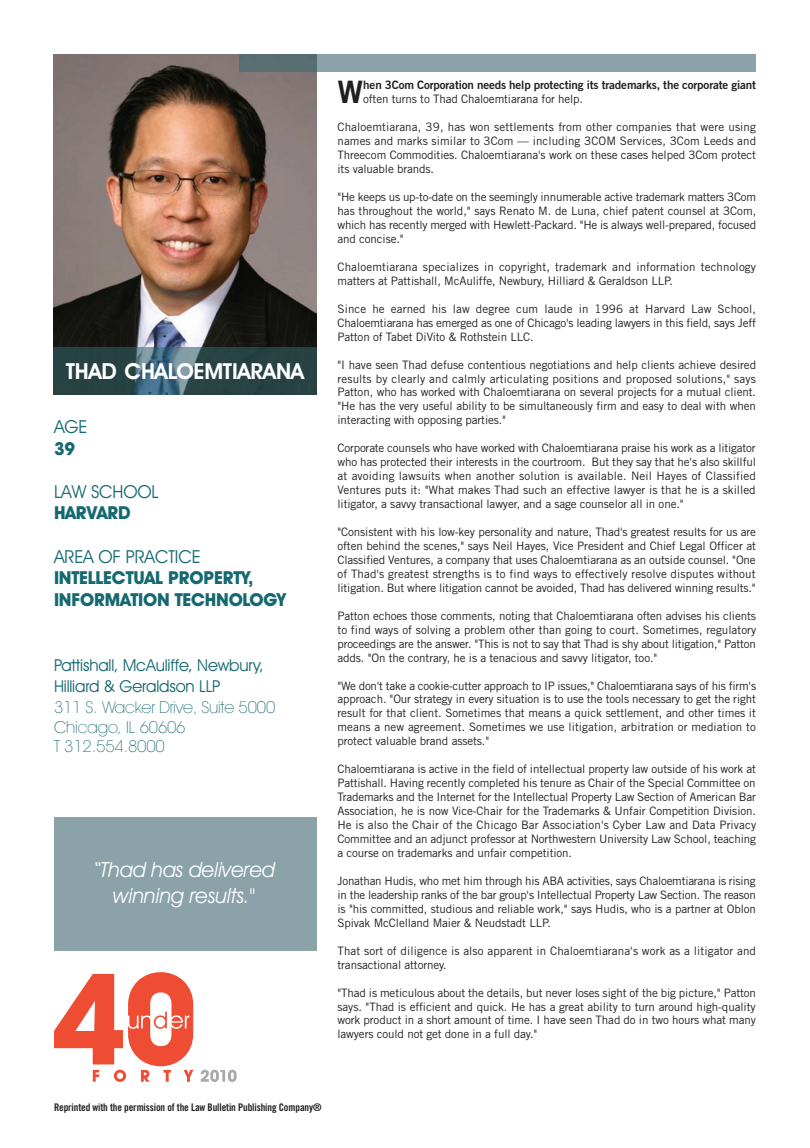
<style>
.page{position:relative;width:810px;height:1148px;background:#fff}
.page>*{position:absolute;margin:0;border:0;box-sizing:border-box;transform-origin:0 0}
.t1{font:30.9px "Trade Gothic Bold Two";color:#231f20}
.t2{font:600 22.2px "Avant Garde IT Cby BT";letter-spacing:-.015em;color:#fff}
.t3{font:italic 21px/25.2px "Avant Garde IT Cby BT";letter-spacing:-.01em;color:#fff;text-align:center}
.t4{font:700 18px/21.6px "Avant Garde IT Cby BT";letter-spacing:-.01em;color:#156970}
.t5{font:18px "Avant Garde IT Cby BT";letter-spacing:-.01em;color:#156970}
.t6{font:200 16.5px/19.8px "Avant Garde IT Cby BT";letter-spacing:-.01em;color:#156970}
.t7{font:16.5px/21.1px "Avant Garde IT Cby BT";letter-spacing:-.01em;color:#156970}
.t8{font:11.7px/14px "Trade Gothic";letter-spacing:-.01em;color:#231f20;text-align:justify}
.t9{font:11.7px/14px "Trade Gothic";letter-spacing:.01em;color:#231f20}
.t10{font:11.7px "Trade Gothic Bold Two";letter-spacing:-.01em;color:#231f20}
.t11{font:10.5px "Trade Gothic Bold Cond Twenty";letter-spacing:-.01em;color:#231f20}
</style>
<div class="page">
<img style="left:54px;top:54px;width:262px;height:294px">
<div style="left:316px;top:54px;width:440px;height:17px;background:#8aa2a8"></div>
<img style="left:240px;top:54px;width:76px;height:17px">
<img style="left:54px;top:348px;width:262px;height:46px">
<div style="left:54px;top:817px;width:262px;height:134px;background:#8aa2a8"></div>
<svg style="left:54px;top:972px;width:139px;height:109px"></svg>
<svg style="left:201px;top:1069px;width:36px;height:12px"></svg>
<h2 class="t2" style="left:66px;top:363px;width:240px">THAD CHALOEMTIARANA</h2>
<h3 class="t5" style="left:54px;top:420px;width:35px">AGE</h3>
<h3 class="t4" style="left:54px;top:439px;width:23px">39</h3>
<h3 class="t5" style="left:54px;top:485px;width:106px">LAW SCHOOL</h3>
<h3 class="t4" style="left:54px;top:503px;width:78px">HARVARD</h3>
<h3 class="t5" style="left:54px;top:550px;width:148px">AREA OF PRACTICE</h3>
<h3 class="t4" style="left:54px;top:568px;width:234px">INTELLECTUAL PROPERTY,<br>INFORMATION TECHNOLOGY</h3>
<h3 class="t7" style="left:54px;top:656px;width:211px">Pattishall, McAuliffe, Newbury,<br>Hilliard &amp; Geraldson LLP</h3>
<h3 class="t6" style="left:54px;top:698px;width:223px">311 S. Wacker Drive, Suite 5000<br>Chicago, IL 60606<br>T 312.554.8000</h3>
<h3 class="t3" style="left:94px;top:859px;width:183px">“Thad has delivered winning results."</h3>
<h1 class="t1" style="left:338px;top:81px;width:27px">W</h1>
<p class="t10" style="left:363px;top:81px;width:394px">hen 3Com Corporation needs help protecting its trademarks, the corporate giant</p>
<p class="t8" style="left:363px;top:93px;width:221px">often turns to Thad Chaloemtiarana for help.</p>
<p class="t8" style="left:337px;top:121px;width:420px">Chaloemtiarana, 39, has won settlements from other companies that were using names and marks similar to 3Com — including 3COM Services, 3Com Leeds and Threecom Commodities. Chaloemtiarana's work on these cases helped 3Com protect its valuable brands.</p>
<p class="t8" style="left:337px;top:191px;width:420px">"He keeps us up-to-date on the seemingly innumerable active trademark matters 3Com has throughout the world," says Renato M. de Luna, chief patent counsel at 3Com, which has recently merged with Hewlett-Packard. "He is always well-prepared, focused and concise."</p>
<p class="t9" style="left:337px;top:261px;width:420px">Chaloemtiarana specializes in copyright, trademark and information technology matters at Pattishall, McAuliffe, Newbury, Hilliard &amp; Geraldson LLP.</p>
<p class="t8" style="left:337px;top:303px;width:420px">Since he earned his law degree cum laude in 1996 at Harvard Law School, Chaloemtiarana has emerged as one of Chicago's leading lawyers in this field, says Jeff Patton of Tabet DiVito &amp; Rothstein LLC.</p>
<p class="t8" style="left:337px;top:358px;width:420px">"I have seen Thad defuse contentious negotiations and help clients achieve desired results by clearly and calmly articulating positions and proposed solutions," says Patton, who has worked with Chaloemtiarana on several projects for a mutual client. "He has the very useful ability to be simultaneously firm and easy to deal with when interacting with opposing parties."</p>
<p class="t8" style="left:337px;top:442px;width:420px">Corporate counsels who have worked with Chaloemtiarana praise his work as a litigator who has protected their interests in the courtroom. But they say that he's also skillful at avoiding lawsuits when another solution is available. Neil Hayes of Classified Ventures puts it: "What makes Thad such an effective lawyer is that he is a skilled litigator, a savvy transactional lawyer, and a sage counselor all in one."</p>
<p class="t8" style="left:337px;top:526px;width:420px">"Consistent with his low-key personality and nature, Thad's greatest results for us are often behind the scenes," says Neil Hayes, Vice President and Chief Legal Officer at Classified Ventures, a company that uses Chaloemtiarana as an outside counsel. "One of Thad's greatest strengths is to find ways to effectively resolve disputes without litigation. But where litigation cannot be avoided, Thad has delivered winning results."</p>
<p class="t8" style="left:337px;top:609px;width:420px">Patton echoes those comments, noting that Chaloemtiarana often advises his clients to find ways of solving a problem other than going to court. Sometimes, regulatory proceedings are the answer. "This is not to say that Thad is shy about litigation," Patton adds. "On the contrary, he is a tenacious and savvy litigator, too."</p>
<p class="t8" style="left:337px;top:679px;width:420px">"We don't take a cookie-cutter approach to IP issues," Chaloemtiarana says of his firm's approach. "Our strategy in every situation is to use the tools necessary to get the right result for that client. Sometimes that means a quick settlement, and other times it means a new agreement. Sometimes we use litigation, arbitration or mediation to protect valuable brand assets."</p>
<p class="t8" style="left:337px;top:763px;width:420px">Chaloemtiarana is active in the field of intellectual property law outside of his work at Pattishall. Having recently completed his tenure as Chair of the Special Committee on Trademarks and the Internet for the Intellectual Property Law Section of American Bar Association, he is now Vice-Chair for the Trademarks &amp; Unfair Competition Division.<br>He is also the Chair of the Chicago Bar Association's Cyber Law and Data Privacy Committee and an adjunct professor at Northwestern University Law School, teaching a course on trademarks and unfair competition.</p>
<p class="t8" style="left:337px;top:874px;width:420px">Jonathan Hudis, who met him through his ABA activities, says Chaloemtiarana is rising in the leadership ranks of the bar group's Intellectual Property Law Section. The reason is "his committed, studious and reliable work," says Hudis, who is a partner at Oblon Spivak McClelland Maier &amp; Neudstadt LLP.</p>
<p class="t9" style="left:337px;top:944px;width:420px">That sort of diligence is also apparent in Chaloemtiarana's work as a litigator and transactional attorney.</p>
<p class="t8" style="left:337px;top:986px;width:420px">"Thad is meticulous about the details, but never loses sight of the big picture," Patton says. "Thad is efficient and quick. He has a great ability to turn around high-quality work product in a short amount of time. I have seen Thad do in two hours what many lawyers could not get done in a full day."</p>
<p class="t11" style="left:54px;top:1103px;width:269px">Reprinted with the permission of the Law Bulletin Publishing Company®</p>
</div>
